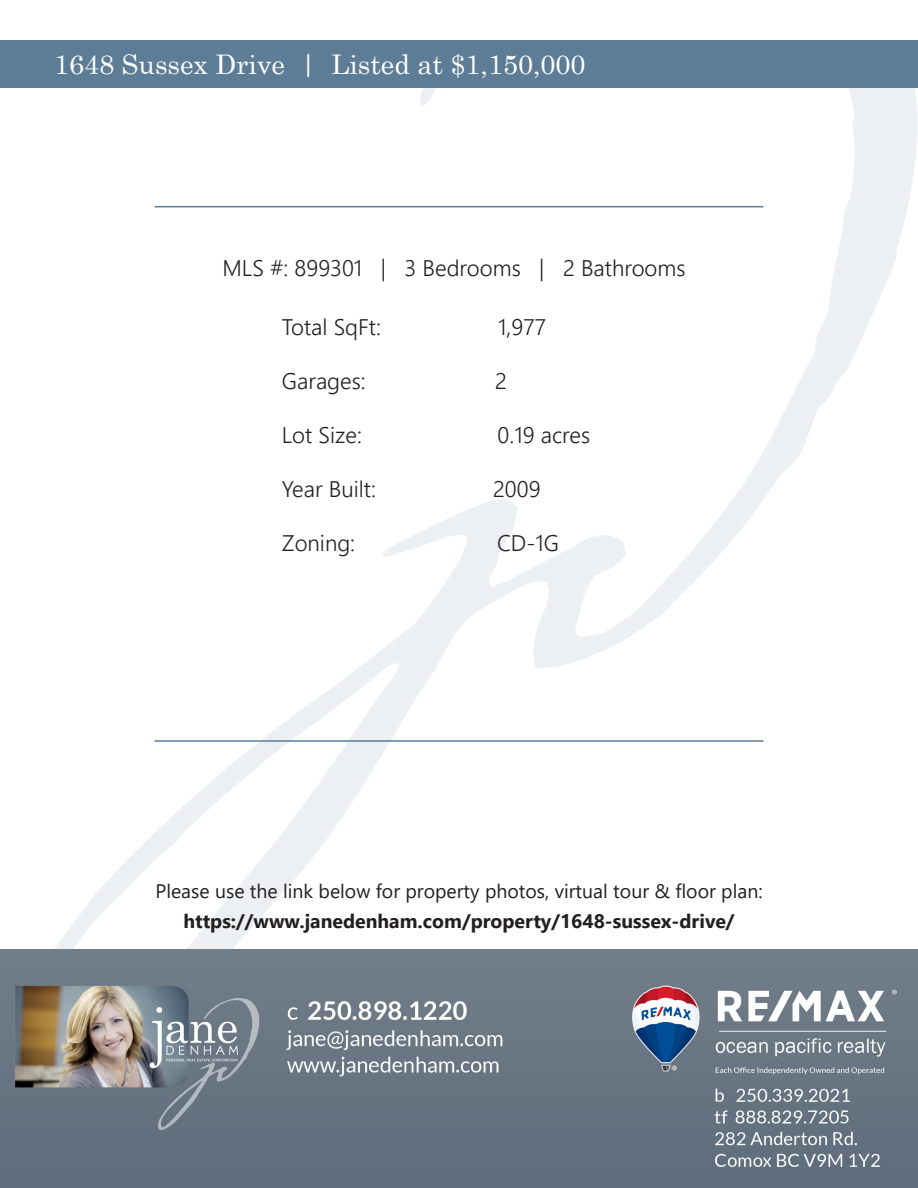
<style>
.page{position:relative;width:918px;height:1188px;background:#fff}
.page>*{position:absolute;margin:0;border:0;box-sizing:border-box;transform-origin:0 0}
.t1{font:27px "Century Schoolbook";color:#fff}
.t2{font:300 22.5px "Segoe UI";color:#231f20}
.t3{font:19.5px "Segoe UI";color:#231f20}
.t4{font:700 19.5px "Segoe UI";color:#231f20}
</style>
<div class="page">
<img style="left:0;top:70px;width:918px;height:1118px">
<hr style="left:155px;top:740px;width:608px;height:2px;background:#5d7c95">
<hr style="left:155px;top:206px;width:608px;height:1px;background:#5d7c95">
<div style="left:1px;top:40px;width:917px;height:48px;background:#5d7c95"></div>
<p class="t1" style="left:54px;top:41px;width:533px">1648 Sussex Drive | Listed at $1,150,000</p>
<p class="t2" style="left:222px;top:246px;width:465px">MLS #: 899301 | 3 Bedrooms | 2 Bathrooms</p>
<p class="t2" style="left:282px;top:306px;width:101px">Total SqFt:</p>
<p class="t2" style="left:498px;top:306px;width:49px">1,977</p>
<p class="t2" style="left:282px;top:360px;width:85px">Garages:</p>
<p class="t2" style="left:495px;top:360px;width:13px">2</p>
<p class="t2" style="left:282px;top:414px;width:82px">Lot Size:</p>
<p class="t2" style="left:498px;top:414px;width:94px">0.19 acres</p>
<p class="t2" style="left:282px;top:468px;width:96px">Year Built:</p>
<p class="t2" style="left:493px;top:468px;width:49px">2009</p>
<p class="t2" style="left:282px;top:522px;width:75px">Zoning:</p>
<p class="t2" style="left:497px;top:522px;width:64px">CD-1G</p>
<p class="t3" style="left:155px;top:873px;width:609px">Please use the link below for property photos, virtual tour &amp; floor plan:</p>
<p class="t4" style="left:183px;top:903px;width:553px">https://www.janedenham.com/property/1648-sussex-drive/</p>
</div>
